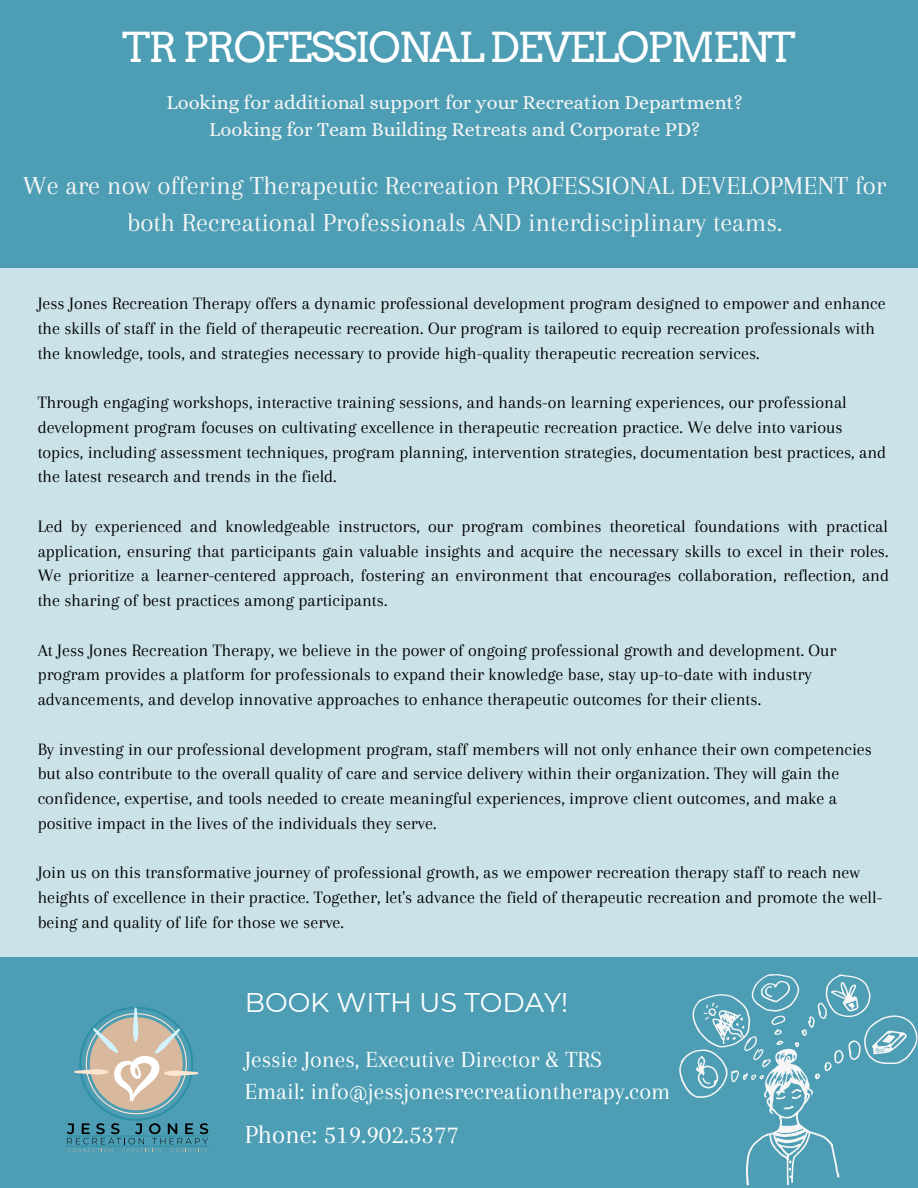
<style>
.page{position:relative;width:918px;height:1188px;background:#4d9eb4}
.page>*{position:absolute;margin:0;border:0;box-sizing:border-box;transform-origin:0 0}
.t1{font:41.25px "Arvo";letter-spacing:-.05em;color:#fff}
.t2{font:27px/37.2px "Arapey";color:#f6f6f6;text-align:center}
.t3{font:27px "Arapey";color:#fffffe}
.t4{font:27px "Montserrat";color:#fff}
.t5{font:24px "Arapey";color:#fffffe}
.t6{font:19.95px/27px "Alice";color:#f6f6f6;text-align:center}
.t7{font:18px/24.8px "Arapey";color:#000}
</style>
<div class="page">
<div style="left:0;top:269px;width:918px;height:688px;background:#cae2e8"></div>
<svg style="left:67px;top:1006px;width:141px;height:146px"></svg>
<hr style="left:67px;top:1136px;width:142px;height:1px;background:#2f8fa8">
<hr style="left:67px;top:1146px;width:142px;height:1px;background:#2f8fa8">
<svg style="left:679px;top:974px;width:239px;height:211px"></svg>
<p class="t1" style="left:122px;top:23px;width:676px">TR PROFESSIONAL DEVELOPMENT</p>
<p class="t6" style="left:166px;top:89px;width:578px">Looking for additional support for your Recreation Department?<br>Looking for Team Building Retreats and Corporate PD?</p>
<p class="t2" style="left:23px;top:167px;width:865px">We are now offering Therapeutic Recreation PROFESSIONAL DEVELOPMENT for both Recreational Professionals AND interdisciplinary teams.</p>
<p class="t7" style="left:38px;top:291px;width:850px">Jess Jones Recreation Therapy offers a dynamic professional development program designed to empower and enhance the skills of staff in the field of therapeutic recreation. Our program is tailored to equip recreation professionals with the knowledge, tools, and strategies necessary to provide high-quality therapeutic recreation services.</p>
<p class="t7" style="left:38px;top:390px;width:850px">Through engaging workshops, interactive training sessions, and hands-on learning experiences, our professional development program focuses on cultivating excellence in therapeutic recreation practice. We delve into various topics, including assessment techniques, program planning, intervention strategies, documentation best practices, and the latest research and trends in the field.</p>
<p class="t7" style="left:38px;top:514px;width:853px;text-align:justify">Led by experienced and knowledgeable instructors, our program combines theoretical foundations with practical application, ensuring that participants gain valuable insights and acquire the necessary skills to excel in their roles.<br>We prioritize a learner-centered approach, fostering an environment that encourages collaboration, reflection, and the sharing of best practices among participants.</p>
<p class="t7" style="left:38px;top:637px;width:800px">At Jess Jones Recreation Therapy, we believe in the power of ongoing professional growth and development. Our program provides a platform for professionals to expand their knowledge base, stay up-to-date with industry advancements, and develop innovative approaches to enhance therapeutic outcomes for their clients.</p>
<p class="t7" style="left:38px;top:736px;width:836px">By investing in our professional development program, staff members will not only enhance their own competencies but also contribute to the overall quality of care and service delivery within their organization. They will gain the confidence, expertise, and tools needed to create meaningful experiences, improve client outcomes, and make a positive impact in the lives of the individuals they serve.</p>
<p class="t7" style="left:38px;top:860px;width:846px">Join us on this transformative journey of professional growth, as we empower recreation therapy staff to reach new heights of excellence in their practice. Together, let's advance the field of therapeutic recreation and promote the well&shy;being and quality of life for those we serve.</p>
<p class="t4" style="left:245px;top:986px;width:325px">BOOK WITH US TODAY!</p>
<p class="t5" style="left:245px;top:1046px;width:359px">Jessie Jones, Executive Director &amp; TRS</p>
<p class="t5" style="left:245px;top:1078px;width:427px">Email: info@jessjonesrecreationtherapy.com</p>
<p class="t3" style="left:245px;top:1120px;width:216px">Phone: 519.902.5377</p>
</div>
